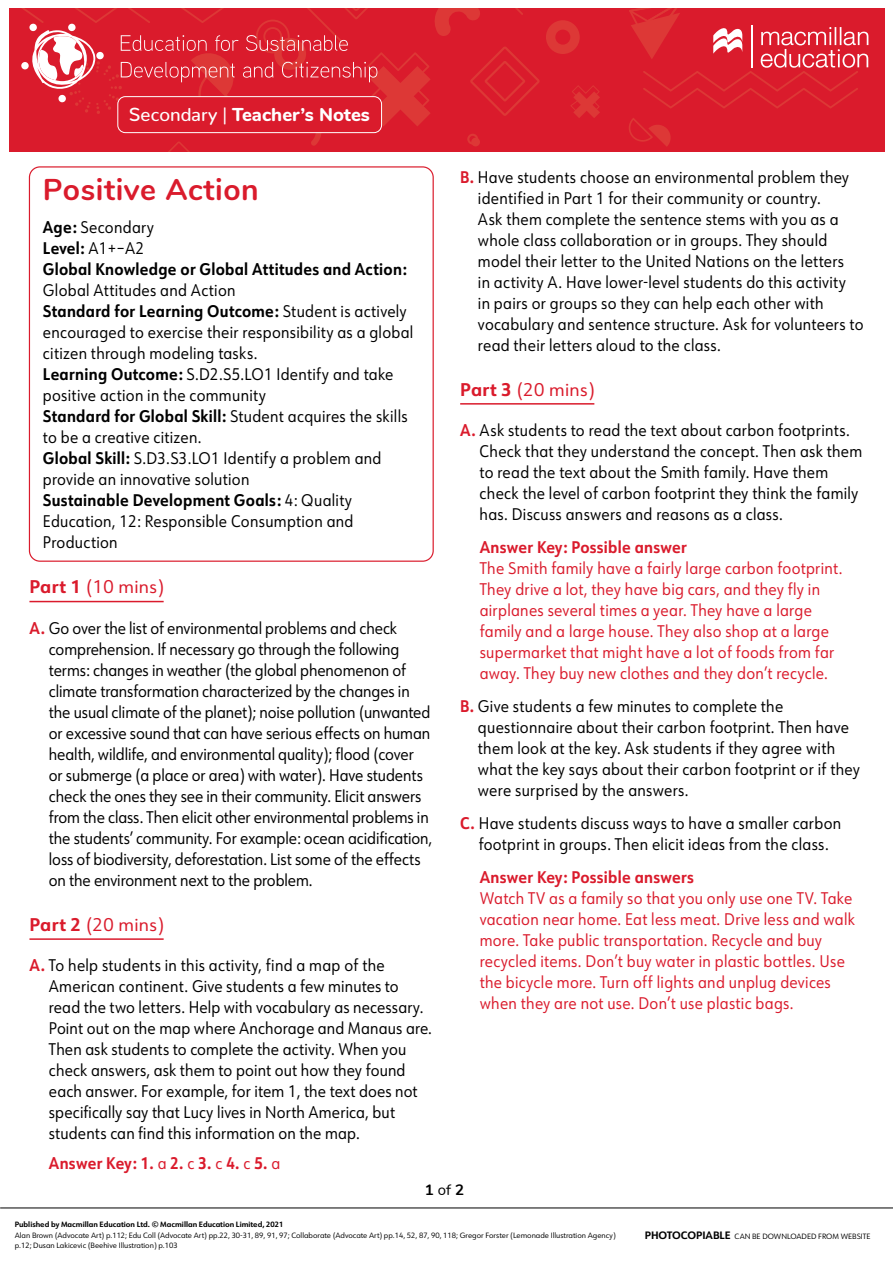
<style>
.page{position:relative;width:893px;height:1263px;background:#fff}
.page>*{position:absolute;margin:0;border:0;box-sizing:border-box;transform-origin:0 0}
.TN__Info_box_head{font:700 30px "Nunito";letter-spacing:.02em;color:#da1b2c}
.t1{font:800 18.6px "Nunito";color:#fff}
.TN__Title{font:18px "URW Form";letter-spacing:.02em;color:#da1b2c}
.TN__Title_first{font:18px "URW Form";letter-spacing:.02em;color:#da1b2c}
.TN__Body_text_number{font:16.5px/21px "URW Form";letter-spacing:.01em;color:#000;scale:.9 1}
.TN__Answer_key_text{font:16.5px/21px "URW Form";letter-spacing:.02em;color:#da1b2c;scale:.9 1}
.TN__Body_text{font:16.5px/21px "URW Form";letter-spacing:.01em;color:#000;scale:.9 1}
.TN__Info_box_text{font:16.5px/21px "URW Form";letter-spacing:.02em;color:#000;scale:.9 1}
.TN__Info_box_text_la{font:16.5px/21px "URW Form";letter-spacing:.02em;color:#000;text-align:justify;scale:.9 1}
.TN__Info_box_text-2{font:700 16.5px/21px "URW Form";letter-spacing:.02em;color:#000;scale:.9 1}
.TN__Answer_key_head{font:700 16.5px "URW Form";letter-spacing:.02em;color:#da1b2c;scale:.9 1}
.TN__Answer_key_text-2{font:700 16.5px "URW Form";letter-spacing:.02em;color:#da1b2c;scale:.9 1}
.t2{font:700 15px "Nunito";color:#000}
.t3{font:7.5px/10.5px "URW Form";color:#000}
.t4{font:700 7.5px "URW Form";color:#000}
.s1{font-weight:500}
.s2{font-weight:700}
.s3{font-weight:400}
.s4{font-weight:700;color:#da1b2c}
.s5{font-weight:700;font-size:10.5px}
</style>
<div class="page">
<div style="left:9px;top:9px;width:876px;height:143px;background:#da1b2c"></div>
<svg style="left:546px;top:9px;width:322px;height:138px"></svg>
<svg style="left:21px;top:9px;width:519px;height:143px"></svg>
<div style="left:118px;top:97px;width:264px;height:36px;background:#da1b2c;border-radius:8px"></div>
<div style="left:117px;top:96px;width:265px;height:37px;border:1px solid #fff;border-radius:8px"></div>
<hr style="left:0;top:1208px;width:893px;height:1px;background:#000">
<hr style="left:29px;top:601px;width:135px;height:1px;background:#da1b2c">
<hr style="left:29px;top:938px;width:135px;height:2px;background:#da1b2c">
<hr style="left:460px;top:403px;width:134px;height:2px;background:#da1b2c">
<p class="t1" style="left:129px;top:101px;width:243px"><span class="s1">Secondary |</span> Teacher’s Notes</p>
<p class="TN__Info_box_head" style="left:43px;top:168px;width:217px">Positive Action</p>
<p class="TN__Info_box_text" style="left:43px;top:216px;width:125px"><span class="s2">Age:</span> Secondary</p>
<p class="TN__Info_box_text-2" style="left:43px;top:237px;width:114px">Level: <span class="s3">A1+–A2</span></p>
<p class="TN__Info_box_text-2" style="left:43px;top:258px;width:406px">Global Knowledge or Global Attitudes and Action:<br><span class="s3">Global Attitudes and Action</span></p>
<p class="TN__Info_box_text" style="left:43px;top:300px;width:413px"><span class="s2">Standard for Learning Outcome:</span> Student is actively encouraged to exercise their responsibility as a global citizen through modeling tasks.</p>
<p class="TN__Info_box_text" style="left:43px;top:363px;width:391px"><span class="s2">Learning Outcome:</span> S.D2.S5.LO1 Identify and take positive action in the community</p>
<p class="TN__Info_box_text" style="left:43px;top:405px;width:407px"><span class="s2">Standard for Global Skill:</span> Student acquires the skills to be a creative citizen.</p>
<p class="TN__Info_box_text" style="left:43px;top:447px;width:378px"><span class="s2">Global Skill:</span> S.D3.S3.LO1 Identify a problem and provide an innovative solution</p>
<p class="TN__Info_box_text_la" style="left:43px;top:489px;width:346px"><span class="s2">Sustainable Development Goals:</span> 4: Quality Education, 12: Responsible Consumption and Production</p>
<p class="TN__Title_first" style="left:29px;top:575px;width:136px"><span class="s2">Part 1</span> (10 mins)</p>
<p class="TN__Body_text_number" style="left:49px;top:617px;width:428px;text-indent:-19px"><span class="s4">A.</span> Go over the list of environmental problems and check comprehension. If necessary go through the following terms: changes in weather (the global phenomenon of climate transformation characterized by the changes in the usual climate of the planet); noise pollution (unwanted or excessive sound that can have serious effects on human health, wildlife, and environmental quality); flood (cover<br>or submerge (a place or area) with water). Have students check the ones they see in their community. Elicit answers from the class. Then elicit other environmental problems in the students’ community. For example: ocean acidification, loss of biodiversity, deforestation. List some of the effects on the environment next to the problem.</p>
<p class="TN__Title" style="left:29px;top:912px;width:136px"><span class="s2">Part 2</span> (20 mins)</p>
<p class="TN__Body_text" style="left:49px;top:954px;width:427px;text-indent:-19px"><span class="s4">A.</span> To help students in this activity, find a map of the American continent. Give students a few minutes to read the two letters. Help with vocabulary as necessary.<br>Point out on the map where Anchorage and Manaus are.<br>Then ask students to complete the activity. When you check answers, ask them to point out how they found each answer. For example, for item 1, the text does not specifically say that Lucy lives in North America, but students can find this information on the map.</p>
<p class="TN__Answer_key_text-2" style="left:49px;top:1152px;width:258px">Answer Key: 1. <span class="s3">a</span> 2. <span class="s3">c</span> 3. <span class="s3">c</span> 4. <span class="s3">c</span> 5. <span class="s3">a</span></p>
<p class="TN__Body_text_number" style="left:478px;top:166px;width:430px;text-indent:-18px"><span class="s4">B.</span> Have students choose an environmental problem they identified in Part 1 for their community or country.<br>Ask them complete the sentence stems with you as a whole class collaboration or in groups. They should model their letter to the United Nations on the letters<br>in activity A. Have lower-level students do this activity<br>in pairs or groups so they can help each other with vocabulary and sentence structure. Ask for volunteers to read their letters aloud to the class.</p>
<p class="TN__Title" style="left:460px;top:377px;width:136px"><span class="s2">Part 3</span> (20 mins)</p>
<p class="TN__Body_text_number" style="left:480px;top:419px;width:427px;text-indent:-19px"><span class="s4">A.</span> Ask students to read the text about carbon footprints.<br>Check that they understand the concept. Then ask them to read the text about the Smith family. Have them check the level of carbon footprint they think the family has. Discuss answers and reasons as a class.</p>
<p class="TN__Answer_key_head" style="left:480px;top:536px;width:232px">Answer Key: Possible answer</p>
<p class="TN__Answer_key_text" style="left:480px;top:557px;width:405px">The Smith family have a fairly large carbon footprint.<br>They drive a lot, they have big cars, and they fly in airplanes several times a year. They have a large family and a large house. They also shop at a large supermarket that might have a lot of foods from far away. They buy new clothes and they don’t recycle.</p>
<p class="TN__Body_text_number" style="left:478px;top:695px;width:426px;text-indent:-18px"><span class="s4">B.</span> Give students a few minutes to complete the questionnaire about their carbon footprint. Then have them look at the key. Ask students if they agree with what the key says about their carbon footprint or if they were surprised by the answers.</p>
<p class="TN__Body_text_number" style="left:460px;top:812px;width:425px;text-align:center"><span class="s4">C.</span> Have students discuss ways to have a smaller carbon footprint in groups. Then elicit ideas from the class.</p>
<p class="TN__Answer_key_head" style="left:480px;top:866px;width:240px">Answer Key: Possible answers</p>
<p class="TN__Answer_key_text" style="left:480px;top:887px;width:419px">Watch TV as a family so that you only use one TV. Take vacation near home. Eat less meat. Drive less and walk more. Take public transportation. Recycle and buy recycled items. Don’t buy water in plastic bottles. Use the bicycle more. Turn off lights and unplug devices when they are not use. Don’t use plastic bags.</p>
<p class="t2" style="left:425px;top:1179px;width:41px">1 <span class="s3">of</span> 2</p>
<p class="t4" style="left:15px;top:1219px;width:270px">Published by Macmillan Education Ltd. © Macmillan Education Limited, 2021</p>
<p class="t3" style="left:15px;top:1230px;width:602px">Alan Brown (Advocate Art) p.112; Edu Coll (Advocate Art) pp.22, 30-31, 89, 91, 97; Collaborate (Advocate Art) pp.14, 52, 87, 90, 118; Gregor Forster (Lemonade Illustration Agency) p.12; Dusan Lakicevic (Beehive Illustration) p.103</p>
<p class="t3" style="left:645px;top:1231px;width:227px"><span class="s5">PHOTOCOPIABLE</span> CAN BE DOWNLOADED FROM WEBSITE</p>
</div>
